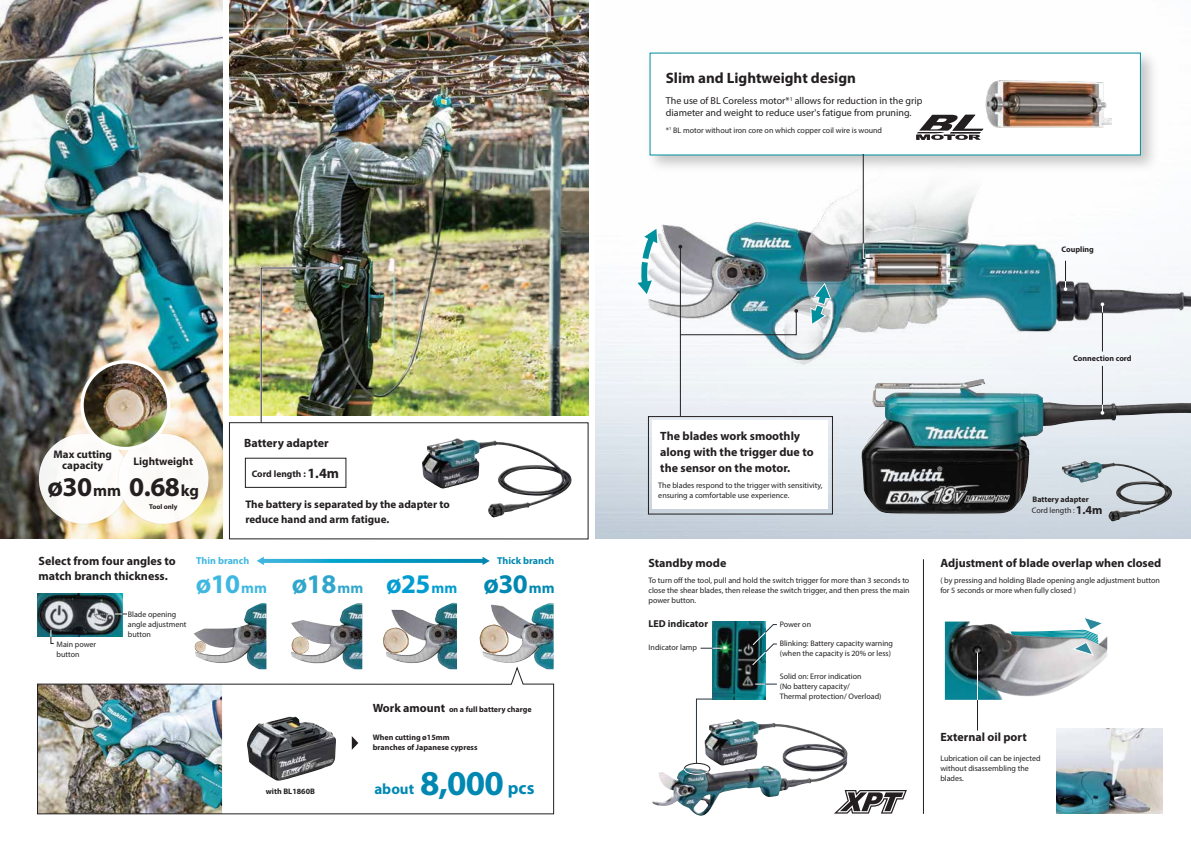
<style>
.page{position:relative;width:1191px;height:842px;background:#fff}
.page>*{position:absolute;margin:0;border:0;box-sizing:border-box;transform-origin:0 0}
.t1{font:700 35px "Myriad Pro";color:#0088b2}
.t2{font:700 27.2px "Myriad Pro";color:#231f20}
.t3{font:700 27px "Myriad Pro";letter-spacing:-.02em;color:#009cd2}
.t4{font:700 27px "Myriad Pro";color:#30a6cc}
.t5{font:700 27px "Myriad Pro";color:#3fb8e1}
.t6{font:700 15px "Myriad Pro";color:#231f20}
.t7{font:700 15px "Myriad Pro";color:#0088b2}
.t8{font:700 12px/16.1px "Myriad Pro";color:#231f20}
.t9{font:700 11px/15px "Myriad Pro";color:#231f20}
.t10{font:10px/12px "Myriad Pro";color:#231f20}
.t11{font:700 10px "Myriad Pro";color:#231f20}
.t12{font:700 10px "Myriad Pro";color:#0088b2}
.t13{font:700 10px "Myriad Pro";color:#3fb8e1}
.t14{font:700 9.5px "Myriad Pro";color:#231f20}
.t15{font:8px/10px "Myriad Pro";color:#231f20}
.t16{font:700 8px/10px "Myriad Pro";color:#231f20}
.t17{font:700 7px "Myriad Pro";color:#231f20}
.s1{font-size:16.3px}
.s2{font-size:14.2px}
.s3{font-size:15px}
.s4{color:#0088b2}
.s5{font-size:15px;color:#0088b2}
.s6{font-size:12px}
.s7{font-size:18px}
</style>
<div class="page">
<img style="left:229px;top:0;width:359px;height:415px">
<hr style="left:307px;top:267px;width:35px;height:2px;background:#231f20">
<img style="left:37px;top:666px;width:517px;height:148px">
<img style="left:595px;top:309px;width:596px;height:230px">
<img style="left:861px;top:489px;width:330px;height:25px">
<img style="left:0;top:0;width:222px;height:539px">
<img style="left:1061px;top:489px;width:111px;height:32px">
<div style="left:245px;top:458px;width:101px;height:30px;background:#fff;border:1px solid #231f20"></div>
<img style="left:247px;top:716px;width:89px;height:65px">
<img style="left:945px;top:621px;width:162px;height:79px">
<svg style="left:1010px;top:617px;width:94px;height:39px"></svg>
<hr style="left:977px;top:670px;width:1px;height:60px;background:#231f20">
<hr style="left:977px;top:653px;width:1px;height:47px;background:#fff">
<img style="left:259px;top:266px;width:50px;height:156px">
<hr style="left:307px;top:268px;width:34px;height:1px;background:#fff">
<svg style="left:339px;top:265px;width:5px;height:6px"></svg>
<img style="left:602px;top:188px;width:589px;height:301px">
<svg style="left:834px;top:790px;width:73px;height:24px"></svg>
<div style="left:652px;top:420px;width:176px;height:89px;background:#fff"></div>
<img style="left:712px;top:622px;width:53px;height:77px">
<img style="left:37px;top:594px;width:85px;height:42px">
<svg style="left:264px;top:559px;width:218px;height:4px"></svg>
<svg style="left:257px;top:557px;width:7px;height:8px"></svg>
<svg style="left:482px;top:557px;width:8px;height:8px"></svg>
<svg style="left:681px;top:309px;width:117px;height:26px"></svg>
<img style="left:1056px;top:728px;width:106px;height:86px">
<img style="left:649px;top:52px;width:505px;height:116px">
<div style="left:649px;top:53px;width:491px;height:102px;background:#fff"></div>
<svg style="left:916px;top:115px;width:65px;height:25px"></svg>
<img style="left:974px;top:80px;width:138px;height:55px">
<svg style="left:755px;top:684px;width:22px;height:1px"></svg>
<svg style="left:752px;top:624px;width:25px;height:41px"></svg>
<svg style="left:50px;top:630px;width:4px;height:14px"></svg>
<svg style="left:115px;top:614px;width:12px;height:1px"></svg>
<svg style="left:810px;top:283px;width:21px;height:42px"></svg>
<hr style="left:680px;top:247px;width:1px;height:170px;background:#231f20">
<svg style="left:678px;top:245px;width:4px;height:4px"></svg>
<img style="left:482px;top:603px;width:71px;height:66px">
<img style="left:479px;top:624px;width:29px;height:30px">
<img style="left:385px;top:603px;width:72px;height:66px">
<img style="left:383px;top:627px;width:26px;height:27px">
<img style="left:290px;top:603px;width:72px;height:66px">
<img style="left:291px;top:636px;width:18px;height:18px">
<img style="left:193px;top:603px;width:73px;height:66px">
<svg style="left:195px;top:641px;width:11px;height:11px"></svg>
<img style="left:422px;top:438px;width:132px;height:65px">
<svg style="left:700px;top:648px;width:22px;height:1px"></svg>
<img style="left:704px;top:719px;width:139px;height:60px">
<svg style="left:684px;top:698px;width:29px;height:77px"></svg>
<svg style="left:862px;top:153px;width:10px;height:106px"></svg>
<svg style="left:1063px;top:261px;width:4px;height:30px"></svg>
<hr style="left:1102px;top:304px;width:1px;height:47px;background:#231f20">
<svg style="left:1100px;top:302px;width:4px;height:10px"></svg>
<hr style="left:1102px;top:366px;width:1px;height:47px;background:#231f20">
<svg style="left:1100px;top:405px;width:4px;height:10px"></svg>
<svg style="left:635px;top:227px;width:23px;height:69px"></svg>
<svg style="left:352px;top:736px;width:6px;height:14px"></svg>
<img style="left:36px;top:431px;width:80px;height:96px">
<div style="left:39px;top:434px;width:90px;height:90px;background:#fff;border-radius:50%"></div>
<img style="left:116px;top:431px;width:96px;height:96px">
<div style="left:118px;top:434px;width:90px;height:90px;background:#fff;border-radius:50%"></div>
<svg style="left:80px;top:360px;width:90px;height:90px"></svg>
<img style="left:84px;top:363px;width:83px;height:84px;border-radius:42px">
<hr style="left:923px;top:559px;width:1px;height:255px;background:#231f20">
<div style="left:229px;top:422px;width:359px;height:117px;border:1px solid #231f20"></div>
<h3 class="t6" style="left:666px;top:68px;width:191px">Slim and Lightweight design</h3>
<p class="t10" style="left:666px;top:94px;width:258px">The use of BL Coreless motor*<sup>1</sup> allows for reduction in the grip diameter and weight to reduce user's fatigue from pruning.</p>
<p class="t15" style="left:666px;top:125px;width:218px">*<sup>1</sup> BL motor without iron core on which copper coil wire is wound</p>
<p class="t16" style="left:1061px;top:244px;width:34px">Coupling</p>
<h3 class="t9" style="left:54px;top:449px;width:60px;line-height:10.9px;text-align:center">Max cutting capacity</h3>
<h2 class="t2" style="left:47px;top:469px;width:153px">ø30<span class="s1">mm</span> 0.68<span class="s1">kg</span></h2>
<h3 class="t9" style="left:134px;top:454px;width:61px">Lightweight</h3>
<p class="t17" style="left:149px;top:502px;width:30px">Tool only</p>
<h3 class="t8" style="left:244px;top:434px;width:86px">Battery adapter</h3>
<p class="t14" style="left:252px;top:467px;width:89px">Cord length : <span class="s2">1.4m</span></p>
<h3 class="t9" style="left:245px;top:496px;width:206px">The battery is separated by the adapter to reduce hand and arm fatigue.</h3>
<h3 class="t8" style="left:660px;top:427px;width:155px">The blades work smoothly along with the trigger due to the sensor on the motor.</h3>
<p class="t15" style="left:658px;top:480px;width:166px">The blades respond to the trigger with sensitivity, ensuring a comfortable use experience.</p>
<h3 class="t8" style="left:39px;top:553px;width:138px;line-height:15px">Select from four angles to match branch thickness.</h3>
<p class="t15" style="left:57px;top:639px;width:41px">Main power button</p>
<p class="t15" style="left:128px;top:609px;width:60px">Blade opening angle adjustment button</p>
<p class="t13" style="left:196px;top:554px;width:55px">Thin branch</p>
<h3 class="t5" style="left:196px;top:566px;width:73px">ø10<span class="s3">mm</span></h3>
<h3 class="t3" style="left:386px;top:566px;width:170px">ø25<span class="s3">mm</span> <span class="s4">ø30</span><span class="s5">mm</span></h3>
<p class="t12" style="left:497px;top:554px;width:59px">Thick branch</p>
<h3 class="t8" style="left:648px;top:554px;width:79px">Standby mode</h3>
<p class="t15" style="left:648px;top:575px;width:263px;text-align:justify">To turn off the tool, pull and hold the switch trigger for more than 3 seconds to close the shear blades, then release the switch trigger, and then press the main power button.</p>
<h3 class="t4" style="left:292px;top:566px;width:73px">ø18<span class="s3">mm</span></h3>
<p class="t16" style="left:266px;top:786px;width:51px">with BL1860B</p>
<p class="t16" style="left:373px;top:704px;width:160px"><span class="s6">Work amount</span> on a full battery charge</p>
<p class="t16" style="left:373px;top:732px;width:106px">When cutting ø15mm branches of Japanese cypress</p>
<h3 class="t7" style="left:374px;top:779px;width:41px">about</h3>
<h1 class="t1" style="left:420px;top:760px;width:116px">8,000 <span class="s7">pcs</span></h1>
<p class="t11" style="left:648px;top:617px;width:61px">LED indicator</p>
<p class="t15" style="left:648px;top:642px;width:50px">Indicator lamp</p>
<p class="t15" style="left:779px;top:619px;width:33px">Power on</p>
<p class="t15" style="left:779px;top:639px;width:115px">Blinking: Battery capacity warning (when the capacity is 20% or less)</p>
<p class="t15" style="left:779px;top:671px;width:103px">Solid on: Error indication<br>(No battery capacity/<br>Thermal protection/ Overload)</p>
<p class="t16" style="left:1073px;top:353px;width:60px">Connection cord</p>
<p class="t16" style="left:1032px;top:493px;width:58px">Battery adapter</p>
<h3 class="t8" style="left:1075px;top:501px;width:28px">1.4m</h3>
<p class="t15" style="left:1031px;top:505px;width:44px">Cord length :</p>
<h3 class="t8" style="left:940px;top:554px;width:222px">Adjustment of blade overlap when closed</h3>
<p class="t15" style="left:940px;top:575px;width:221px">( by pressing and holding Blade opening angle adjustment button for 5 seconds or more when fully closed )</p>
<h3 class="t8" style="left:940px;top:728px;width:88px">External oil port</h3>
<p class="t15" style="left:940px;top:753px;width:102px">Lubrication oil can be injected without disassembling the blades.</p>
</div>
